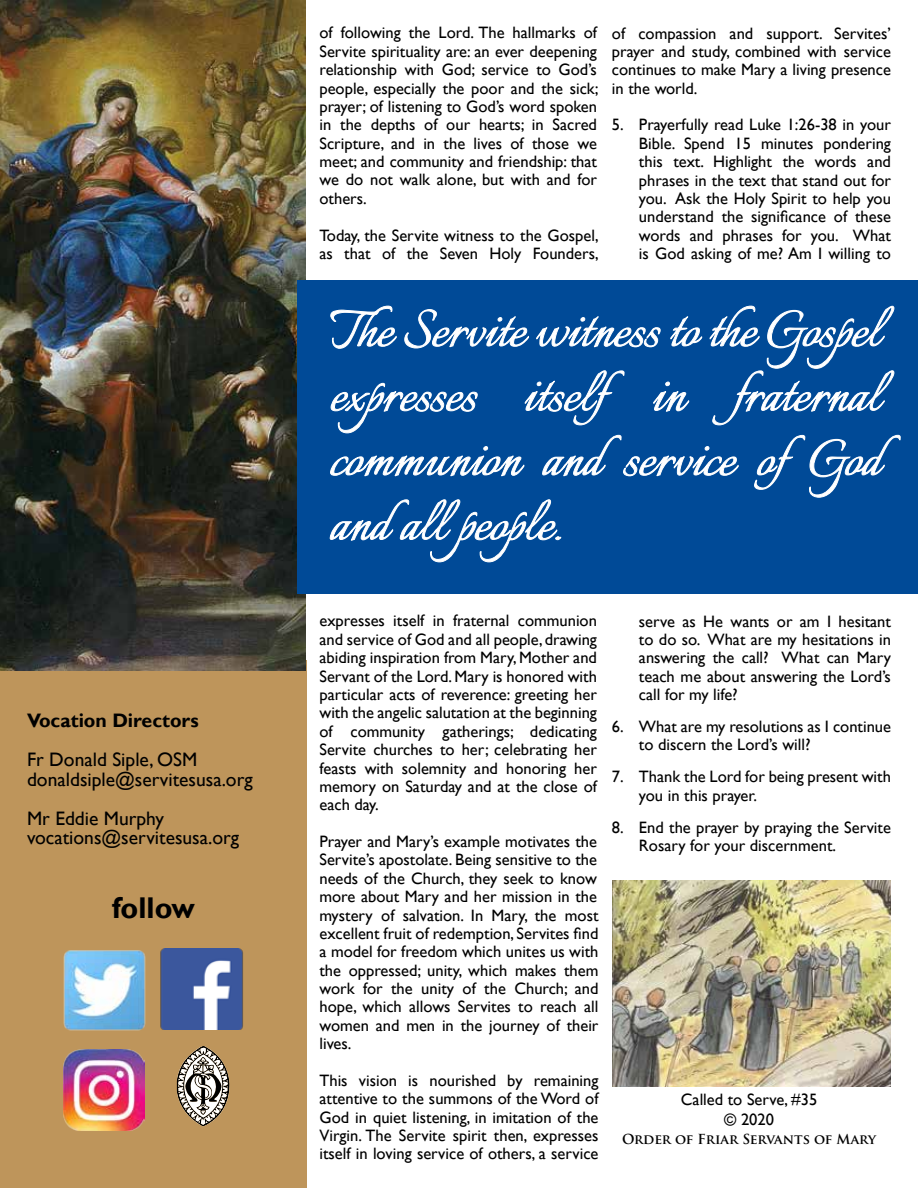
<style>
.page{position:relative;width:918px;height:1188px;background:#fff}
.page>*{position:absolute;margin:0;border:0;box-sizing:border-box;transform-origin:0 0}
.t1{font:64.5px/64.5px "Italianno";color:#fff;text-align:justify}
.t2{font:700 30px "Gill Sans";color:#000}
.t3{font:19.5px/19.5px "Gill Sans";color:#000}
.t4{font:700 19.5px "Gill Sans";color:#000}
.t5{font:16.5px/18.5px "Gill Sans";color:#000;text-align:justify}
.t6{font:700 13.5px "Trajan Pro";letter-spacing:-.015em;color:#000}
</style>
<div class="page">
<div style="left:0;top:661px;width:307px;height:527px;background:#be955b"></div>
<img style="left:63px;top:950px;width:83px;height:81px">
<img style="left:160px;top:949px;width:83px;height:81px">
<img style="left:64px;top:1049px;width:81px;height:81px">
<img style="left:0;top:0;width:306px;height:671px">
<svg style="left:177px;top:1046px;width:53px;height:80px"></svg>
<div style="left:297px;top:281px;width:621px;height:313px;background:#004a97"></div>
<svg style="left:329px;top:305px;width:572px;height:258px"></svg>
<img style="left:612px;top:880px;width:279px;height:206px">
<p class="t4" style="left:27px;top:709px;width:173px">Vocation Directors</p>
<p class="t3" style="left:27px;top:750px;width:227px">Fr Donald Siple, OSM donaldsiple@servitesusa.org</p>
<p class="t3" style="left:27px;top:809px;width:214px">Mr Eddie Murphy vocations@servitesusa.org</p>
<h2 class="t2" style="left:112px;top:890px;width:85px">follow</h2>
<p class="t5" style="left:320px;top:24px;width:281px">of following the Lord. The hallmarks of Servite spirituality are: an ever deepening relationship with God; service to God’s people, especially the poor and the sick; prayer; of listening to God’s word spoken in the depths of our hearts; in Sacred Scripture, and in the lives of those we meet; and community and friendship: that we do not walk alone, but with and for others.</p>
<p class="t5" style="left:320px;top:226px;width:281px">Today, the Servite witness to the Gospel, as that of the Seven Holy Founders,</p>
<p class="t5" style="left:612px;top:24px;width:281px">of compassion and support. Servites’ prayer and study, combined with service continues to make Mary a living presence in the world.</p>
<p class="t5" style="left:639px;top:116px;width:254px;text-indent:-27px">5. Prayerfully read Luke 1:26-38 in your Bible. Spend 15 minutes pondering this text. Highlight the words and phrases in the text that stand out for you. Ask the Holy Spirit to help you understand the significance of these words and phrases for you. What is God asking of me? Am I willing to</p>
<h1 class="t1" style="left:330px;top:302px;width:552px">The Servite witness to the Gospel expresses itself in fraternal communion and service ofGod and all people.</h1>
<p class="t5" style="left:320px;top:612px;width:279px">expresses itself in fraternal communion and service of God and all people, drawing abiding inspiration from Mary, Mother and Servant of the Lord. Mary is honored with particular acts of reverence: greeting her with the angelic salutation at the beginning of community gatherings; dedicating Servite churches to her; celebrating her feasts with solemnity and honoring her memory on Saturday and at the close of each day.</p>
<p class="t5" style="left:320px;top:833px;width:281px">Prayer and Mary’s example motivates the Servite’s apostolate. Being sensitive to the needs of the Church, they seek to know more about Mary and her mission in the mystery of salvation. In Mary, the most excellent fruit of redemption, Servites find a model for freedom which unites us with the oppressed; unity, which makes them work for the unity of the Church; and hope, which allows Servites to reach all women and men in the journey of their lives.</p>
<p class="t5" style="left:320px;top:1071px;width:281px">This vision is nourished by remaining attentive to the summons of the Word of God in quiet listening, in imitation of the Virgin. The Servite spirit then, expresses itself in loving service of others, a service</p>
<p class="t5" style="left:639px;top:612px;width:254px">serve as He wants or am I hesitant to do so. What are my hesitations in answering the call? What can Mary teach me about answering the Lord’s call for my life?</p>
<p class="t5" style="left:639px;top:718px;width:253px;text-indent:-27px">6. What are my resolutions as I continue to discern the Lord’s will?</p>
<p class="t5" style="left:639px;top:768px;width:253px;text-indent:-27px">7. Thank the Lord for being present with you in this prayer.</p>
<p class="t5" style="left:639px;top:818px;width:254px;text-indent:-27px">8. End the prayer by praying the Servite<br>Rosary for your discernment.</p>
<p class="t5" style="left:681px;top:1090px;width:138px;line-height:19.5px;text-align:center">Called to Serve, #35 © 2020</p>
<p class="t6" style="left:622px;top:1131px;width:256px">Order of Friar Servants of Mary</p>
</div>
